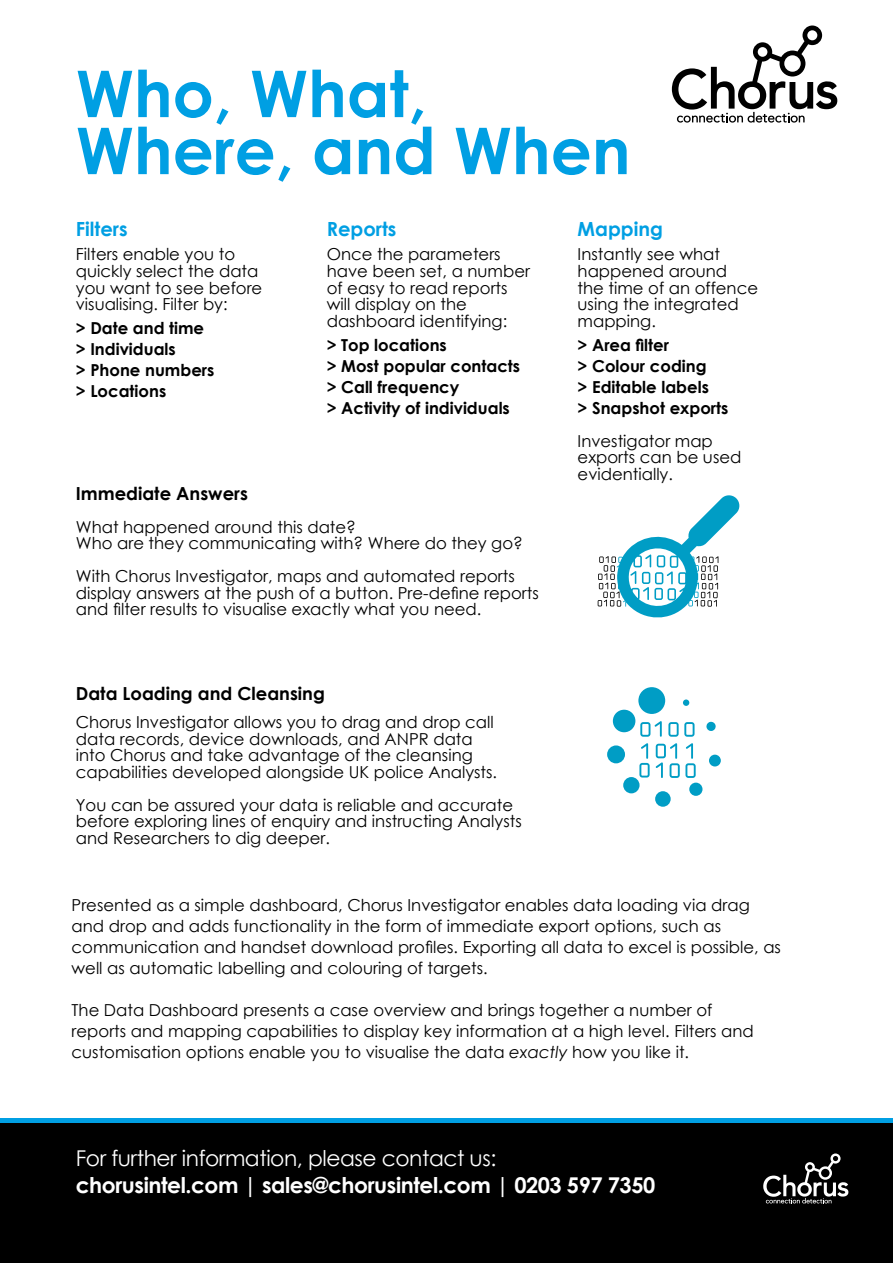
<style>
.page{position:relative;width:893px;height:1263px;background:#fff}
.page>*{position:absolute;margin:0;border:0;box-sizing:border-box;transform-origin:0 0}
.t1{font:700 64.5px/57px "Century Gothic";color:#009fe3}
.t2{font:700 21.75px "Century Gothic";letter-spacing:-.02em;color:#fff}
.t3{font:21.75px "Century Gothic";letter-spacing:-.02em;color:#fff}
.t4{font:700 19.5px "Century Gothic";color:#009fe3}
.t5{font:700 18px "Century Gothic";color:#fff}
.t6{font:700 18px "Century Gothic";color:#000}
.t7{font:18px "Century Gothic";color:#fff}
.t8{font:16.5px/16.5px "Century Gothic";color:#000}
.t9{font:700 16.5px/21px "Century Gothic";color:#000}
.s1{font-style:italic}
</style>
<div class="page">
<svg style="left:672px;top:26px;width:165px;height:97px"></svg>
<svg style="left:598px;top:495px;width:142px;height:123px"></svg>
<div style="left:613px;top:710px;width:22px;height:22px;background:#009dc5;border-radius:50%"></div>
<div style="left:607px;top:745px;width:18px;height:18px;background:#009dc5;border-radius:50%"></div>
<div style="left:623px;top:777px;width:16px;height:16px;background:#009dc5;border-radius:50%"></div>
<div style="left:655px;top:791px;width:16px;height:16px;background:#009dc5;border-radius:50%"></div>
<div style="left:689px;top:783px;width:13px;height:13px;background:#009dc5;border-radius:50%"></div>
<div style="left:709px;top:755px;width:12px;height:11px;background:#009dc5;border-radius:50%"></div>
<svg style="left:706px;top:721px;width:10px;height:10px"></svg>
<div style="left:683px;top:699px;width:6px;height:7px;background:#009dc5;border-radius:50%"></div>
<div style="left:638px;top:687px;width:27px;height:27px;background:#009dc5;border-radius:50%"></div>
<svg style="left:640px;top:721px;width:22px;height:16px"></svg>
<svg style="left:639px;top:743px;width:11px;height:34px"></svg>
<svg style="left:668px;top:722px;width:26px;height:15px"></svg>
<svg style="left:656px;top:743px;width:40px;height:35px"></svg>
<div style="left:0;top:1123px;width:893px;height:140px;background:#000"></div>
<div style="left:0;top:1118px;width:893px;height:5px;background:#009fe3"></div>
<svg style="left:763px;top:1153px;width:85px;height:50px"></svg>
<h1 class="t1" style="left:76px;top:62px;width:556px">Who, What,<br>Where, and When</h1>
<p class="t4" style="left:76px;top:215px;width:53px">Filters</p>
<p class="t8" style="left:76px;top:246px;width:188px">Filters enable you to quickly select the data you want to see before visualising. Filter by:</p>
<p class="t9" style="left:76px;top:317px;width:140px">&gt; Date and time &gt; Individuals<br>&gt; Phone numbers &gt; Locations</p>
<p class="t4" style="left:327px;top:215px;width:71px">Reports</p>
<p class="t8" style="left:327px;top:246px;width:205px">Once the parameters have been set, a number of easy to read reports will display on the dashboard identifying:</p>
<p class="t9" style="left:327px;top:333px;width:195px">&gt; Top locations<br>&gt; Most popular contacts &gt; Call frequency<br>&gt; Activity of individuals</p>
<p class="t6" style="left:76px;top:479px;width:174px">Immediate Answers</p>
<p class="t8" style="left:76px;top:518px;width:449px">What happened around this date?<br>Who are they communicating with? Where do they go?</p>
<p class="t8" style="left:76px;top:568px;width:465px">With Chorus Investigator, maps and automated reports display answers at the push of a button. Pre-define reports and filter results to visualise exactly what you need.</p>
<p class="t6" style="left:76px;top:680px;width:251px">Data Loading and Cleansing</p>
<p class="t8" style="left:76px;top:714px;width:423px">Chorus Investigator allows you to drag and drop call data records, device downloads, and ANPR data into Chorus and take advantage of the cleansing capabilities developed alongside UK police Analysts.</p>
<p class="t8" style="left:76px;top:796px;width:447px">You can be assured your data is reliable and accurate before exploring lines of enquiry and instructing Analysts and Researchers to dig deeper.</p>
<p class="t4" style="left:578px;top:215px;width:87px">Mapping</p>
<p class="t8" style="left:578px;top:246px;width:182px">Instantly see what happened around<br>the time of an offence using the integrated mapping.</p>
<p class="t9" style="left:578px;top:333px;width:152px">&gt; Area filter<br>&gt; Colour coding<br>&gt; Editable labels<br>&gt; Snapshot exports</p>
<p class="t8" style="left:578px;top:432px;width:165px">Investigator map exports can be used evidentially.</p>
<p class="t8" style="left:72px;top:895px;width:711px;line-height:21px">Presented as a simple dashboard, Chorus Investigator enables data loading via drag and drop and adds functionality in the form of immediate export options, such as communication and handset download profiles. Exporting all data to excel is possible, as well as automatic labelling and colouring of targets.</p>
<p class="t8" style="left:72px;top:1000px;width:684px;line-height:21px">The Data Dashboard presents a case overview and brings together a number of reports and mapping capabilities to display key information at a high level. Filters and customisation options enable you to visualise the data <span class="s1">exactly</span> how you like it.</p>
<h2 class="t3" style="left:76px;top:1143px;width:422px">For further information, please contact us:</h2>
<h2 class="t2" style="left:76px;top:1168px;width:581px">chorusintel.com | sales@chorusintel.com | 0203 597 7350</h2>
<p class="t7" style="left:77px;top:1147px;width:322px">For further details, please contact us:</p>
<p class="t5" style="left:77px;top:1165px;width:500px">chorusintel.com | sales@chorusintel.com | 020 3597 7350</p>
</div>
